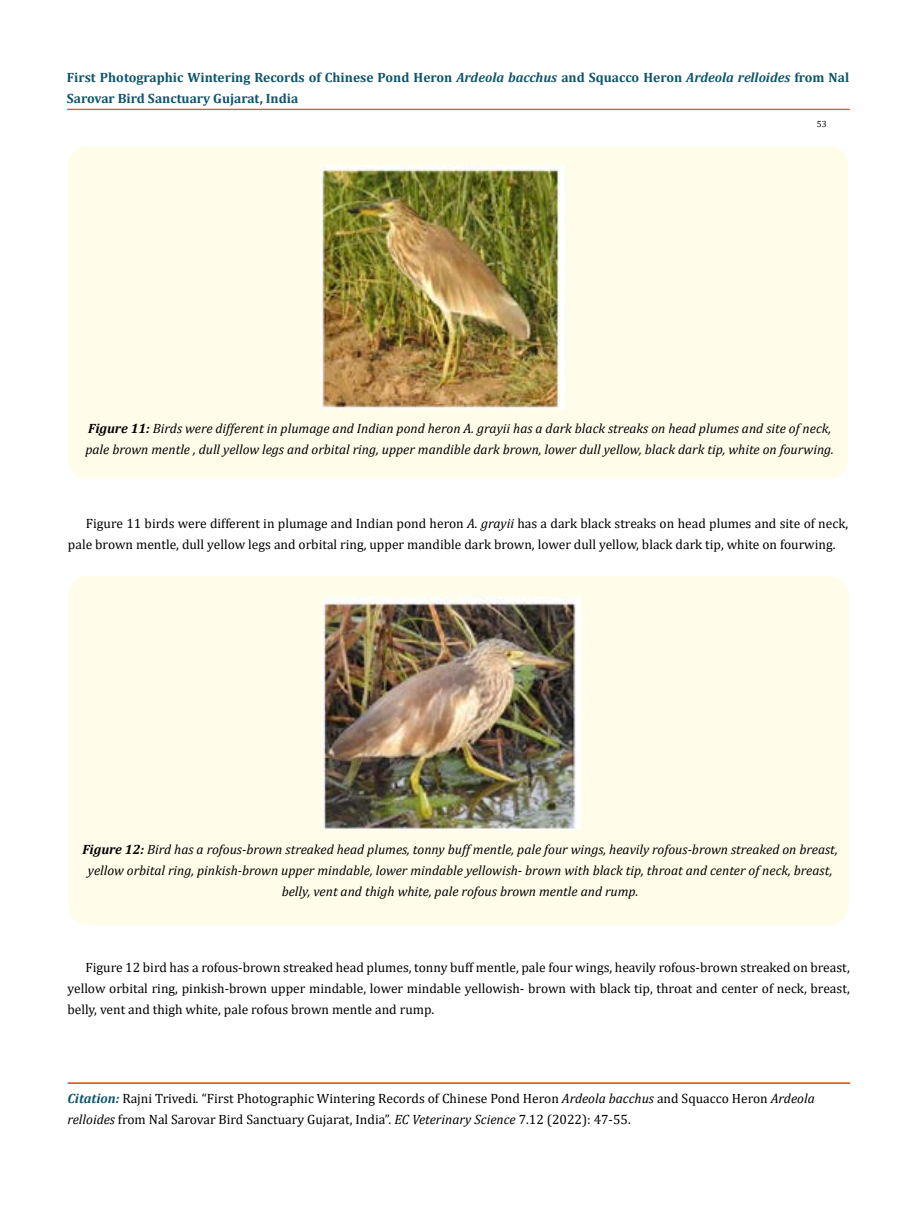
<style>
.page{position:relative;width:917px;height:1206px;background:#fff}
.page>*{position:absolute;margin:0;border:0;box-sizing:border-box;transform-origin:0 0}
.t1{font:13.5px/21px "Cambria";color:#000}
.t2{font:italic 13.5px/21px "Cambria";color:#000}
.t3{font:700 13.5px/21px "Cambria";color:#0e546a}
.t4{font:9px "Cambria";color:#000}
.s1{font-style:italic}
.s2{font-weight:700}
.s3{font-weight:700;font-style:italic;color:#0e546a}
</style>
<div class="page">
<div style="left:67px;top:109px;width:782px;height:1px;border:1px solid #e05d1a"></div>
<div style="left:68px;top:1083px;width:781px;height:1px;border:1px solid #e05d1a"></div>
<div style="left:68px;top:147px;width:780px;height:331px;background:#fffde9;border-radius:18px"></div>
<img style="left:320px;top:166px;width:244px;height:244px">
<div style="left:68px;top:576px;width:780px;height:349px;background:#fffde9;border-radius:18px"></div>
<img style="left:322px;top:598px;width:258px;height:232px">
<p class="t3" style="left:67px;top:66px;width:783px">First Photographic Wintering Records of Chinese Pond Heron <span class="s1">Ardeola bacchus</span> and Squacco Heron <span class="s1">Ardeola relloides</span> from Nal<br>Sarovar Bird Sanctuary Gujarat, India</p>
<p class="t4" style="left:816px;top:118px;width:11px">53</p>
<p class="t2" style="left:85px;top:418px;width:750px"><span class="s2">Figure 11:</span> Birds were different in plumage and Indian pond heron A. grayii has a dark black streaks on head plumes and site of neck, pale brown mentle , dull yellow legs and orbital ring, upper mandible dark brown, lower dull yellow, black dark tip, white on fourwing.</p>
<p class="t1" style="left:68px;top:513px;width:781px;text-indent:18px">Figure 11 birds were different in plumage and Indian pond heron <span class="s1">A. grayii</span> has a dark black streaks on head plumes and site of neck, pale brown mentle, dull yellow legs and orbital ring, upper mandible dark brown, lower dull yellow, black dark tip, white on fourwing.</p>
<p class="t2" style="left:82px;top:838px;width:757px;text-align:center"><span class="s2">Figure 12:</span> Bird has a rofous-brown streaked head plumes, tonny buff mentle, pale four wings, heavily rofous-brown streaked on breast, yellow orbital ring, pinkish-brown upper mindable, lower mindable yellowish- brown with black tip, throat and center of neck, breast, belly, vent and thigh white, pale rofous brown mentle and rump.</p>
<p class="t1" style="left:68px;top:957px;width:783px;text-align:justify;text-indent:18px">Figure 12 bird has a rofous-brown streaked head plumes, tonny buff mentle, pale four wings, heavily rofous-brown streaked on breast, yellow orbital ring, pinkish-brown upper mindable, lower mindable yellowish- brown with black tip, throat and center of neck, breast, belly, vent and thigh white, pale rofous brown mentle and rump.</p>
<p class="t1" style="left:67px;top:1088px;width:748px"><span class="s3">Citation:</span> Rajni Trivedi<span class="s1">.</span> “First Photographic Wintering Records of Chinese Pond Heron <span class="s1">Ardeola bacchus</span> and Squacco Heron <span class="s1">Ardeola relloides</span> from Nal Sarovar Bird Sanctuary Gujarat, India”. <span class="s1">EC Veterinary Science</span> 7.12 (2022): 47-55.</p>
</div>
